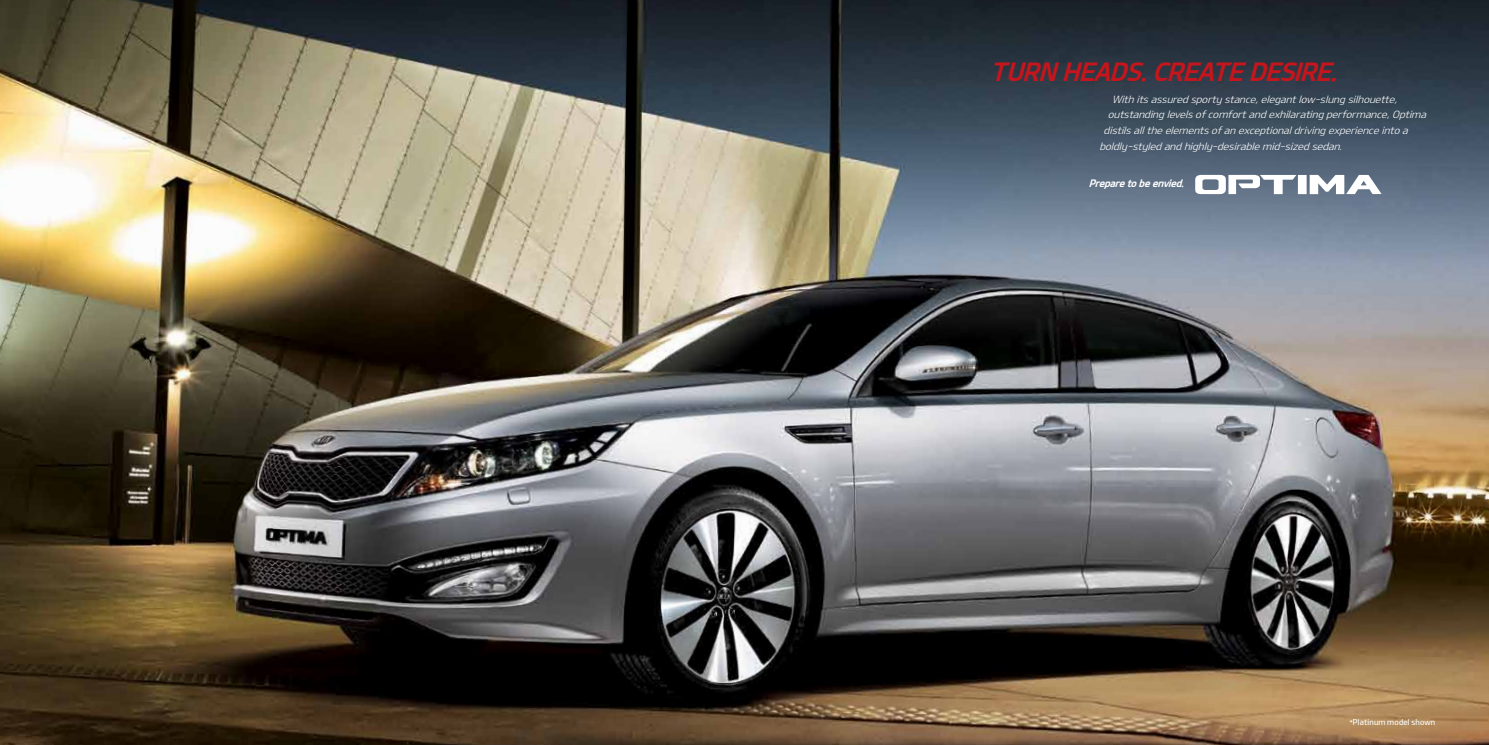
<style>
.page{position:relative;width:1489px;height:745px;background:#fff}
.page>*{position:absolute;margin:0;border:0;box-sizing:border-box;transform-origin:0 0}
.t1{font:italic 25.38px "KIAOTFB";color:#c4161c}
.t2{font:italic 10.38px "KIAOTFB";color:#fff}
.t3{font:italic 10px "KIAOTFL";color:#fff}
.t4{font:8px "KIAOTFM";letter-spacing:.025em;color:#fff;scale:.94 1}
</style>
<div class="page">
<img style="left:0;top:0;width:1488px;height:744px">
<svg style="left:1195px;top:175px;width:186px;height:19px"></svg>
<h1 class="t1" style="left:989px;top:56px;width:356px">TURN HEADS.CREATEDESIRE.</h1>
<p class="t3" style="left:1111px;top:93px;width:289px">Withitsassuredsportystance,elegantlow-slungsilhouette,</p>
<p class="t3" style="left:1107px;top:108px;width:323px">outstandinglevelsofcomfortandexhilaratingperformance,Optima</p>
<p class="t3" style="left:1103px;top:124px;width:309px">distilsalltheelementsofanexceptionaldrivingexperienceintoa</p>
<p class="t3" style="left:1099px;top:139px;width:247px">boldly-styledandhighly-desirablemid-sizedsedan.</p>
<p class="t2" style="left:1088px;top:176px;width:100px">PREPARETOBEENVIED.</p>
<p class="t4" style="left:1349px;top:716px;width:93px">*Platinum model shown</p>
</div>
